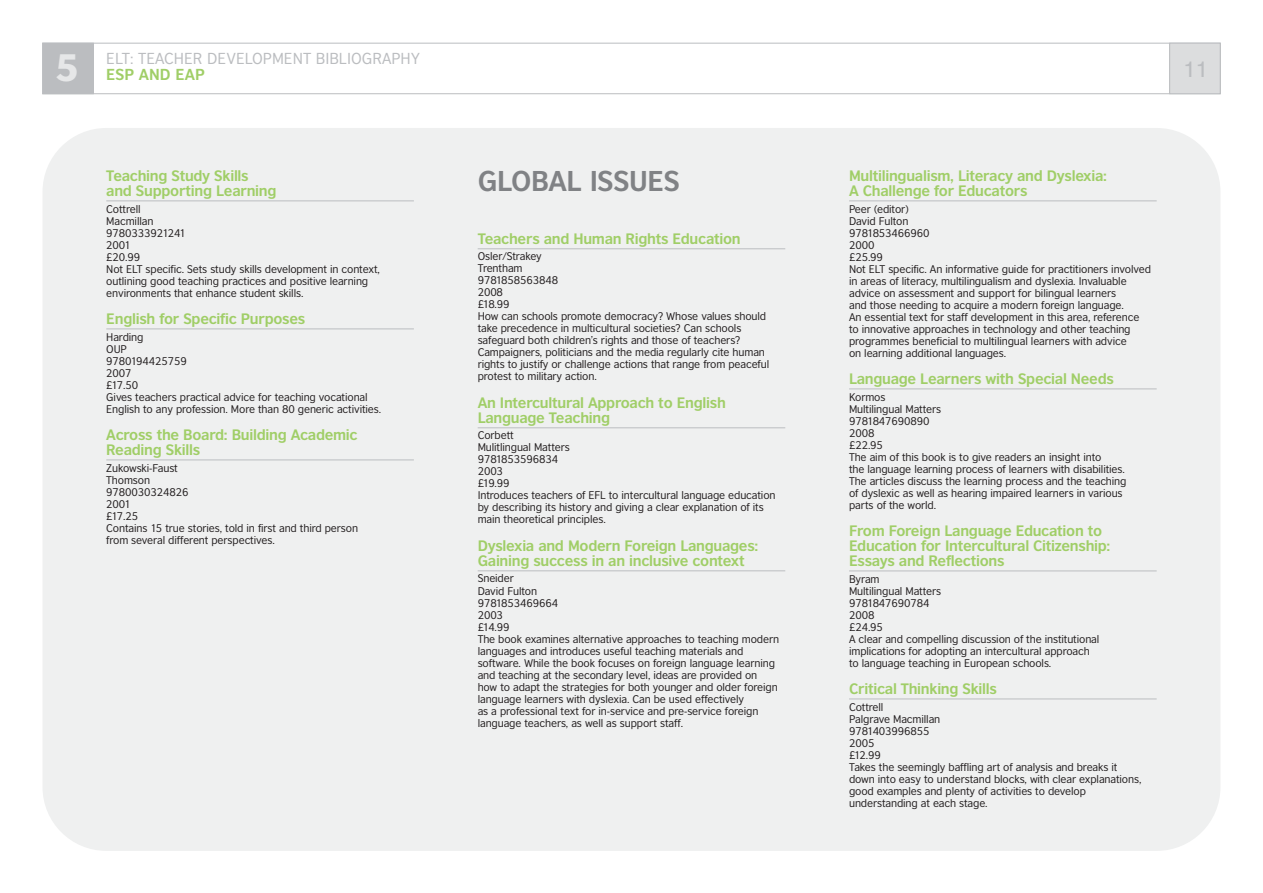
<style>
.page{position:relative;width:1263px;height:893px;background:#fff}
.page>*{position:absolute;margin:0;border:0;box-sizing:border-box;transform-origin:0 0}
.t1{font:900 36px "British Council Sans";color:#e6e7e8}
.t2{font:700 27px "British Council Sans";letter-spacing:-.015em;color:#808285}
.t3{font:22.5px "Helvetica";color:#bbbdc0}
.t4{font:15px "British Council Sans";color:#bbbdc0}
.t5{font:700 15px "British Council Sans";color:#a0ce67}
.t6{font:700 14.25px/15px "British Council Sans";letter-spacing:-.02em;color:#a0ce67}
.t7{font:10.5px/12px "British Council Sans";letter-spacing:-.01em;color:#231f20}
</style>
<div class="page">
<div style="left:43px;top:128px;width:1177px;height:723px;background:#eff0f0;border-radius:64px"></div>
<hr style="left:106px;top:201px;width:308px;height:1px;background:#bbbdc0">
<hr style="left:106px;top:329px;width:308px;height:1px;background:#bbbdc0">
<hr style="left:106px;top:460px;width:308px;height:1px;background:#bbbdc0">
<hr style="left:478px;top:249px;width:307px;height:1px;background:#bbbdc0">
<hr style="left:478px;top:428px;width:307px;height:1px;background:#bbbdc0">
<hr style="left:478px;top:571px;width:307px;height:1px;background:#bbbdc0">
<hr style="left:849px;top:201px;width:308px;height:1px;background:#bbbdc0">
<hr style="left:849px;top:389px;width:308px;height:1px;background:#bbbdc0">
<hr style="left:849px;top:571px;width:308px;height:1px;background:#bbbdc0">
<hr style="left:849px;top:699px;width:308px;height:1px;background:#bbbdc0">
<div style="left:43px;top:43px;width:1177px;height:51px;border:1px solid #bbbdc0"></div>
<div style="left:1170px;top:43px;width:50px;height:51px;background:#dcddde"></div>
<div style="left:1169px;top:43px;width:51px;height:51px;border:1px solid #bbbdc0"></div>
<div style="left:43px;top:43px;width:50px;height:51px;background:#bbbdc0"></div>
<div style="left:43px;top:43px;width:51px;height:51px;border:1px solid #bbbdc0"></div>
<h1 class="t1" style="left:55px;top:51px;width:25px">5</h1>
<h3 class="t4" style="left:106px;top:51px;width:315px">ELT: TEACHER DEVELOPMENT BIBLIOGRAPHY</h3>
<h3 class="t5" style="left:106px;top:68px;width:100px">ESP AND EAP</h3>
<h3 class="t3" style="left:1183px;top:60px;width:27px">11</h3>
<h3 class="t6" style="left:106px;top:170px;width:172px">Teaching Study Skills and Supporting Learning</h3>
<p class="t7" style="left:106px;top:203px;width:275px">Cottrell<br>Macmillan<br>9780333921241<br>2001<br>£20.99<br>Not ELT specific. Sets study skills development in context, outlining good teaching practices and positive learning environments that enhance student skills.</p>
<h3 class="t6" style="left:106px;top:313px;width:200px">English for Specific Purposes</h3>
<p class="t7" style="left:106px;top:331px;width:276px">Harding<br>OUP<br>9780194425759<br>2007<br>£17.50<br>Gives teachers practical advice for teaching vocational<br>English to any profession. More than 80 generic activities.</p>
<h3 class="t6" style="left:106px;top:429px;width:253px">Across the Board: Building Academic<br>Reading Skills</h3>
<p class="t7" style="left:106px;top:462px;width:253px">Zukowski-Faust<br>Thomson<br>9780030324826<br>2001<br>£17.25<br>Contains 15 true stories, told in first and third person from several different perspectives.</p>
<h2 class="t2" style="left:478px;top:168px;width:204px">GLOBAL ISSUES</h2>
<h3 class="t6" style="left:478px;top:232px;width:264px">Teachers and Human Rights Education</h3>
<p class="t7" style="left:478px;top:251px;width:293px">Osler/Strakey<br>Trentham<br>9781858563848<br>2008<br>£18.99<br>How can schools promote democracy? Whose values should take precedence in multicultural societies? Can schools safeguard both children’s rights and those of teachers?<br>Campaigners, politicians and the media regularly cite human rights to justify or challenge actions that range from peaceful protest to military action.</p>
<h3 class="t6" style="left:478px;top:396px;width:250px">An Intercultural Approach to English<br>Language Teaching</h3>
<p class="t7" style="left:478px;top:430px;width:299px">Corbett<br>Mulitlingual Matters<br>9781853596834<br>2003<br>£19.99<br>Introduces teachers of EFL to intercultural language education by describing its history and giving a clear explanation of its main theoretical principles.</p>
<h3 class="t6" style="left:478px;top:539px;width:282px">Dyslexia and Modern Foreign Languages:<br>Gaining success in an inclusive context</h3>
<p class="t7" style="left:478px;top:573px;width:303px">Sneider<br>David Fulton<br>9781853469664<br>2003<br>£14.99<br>The book examines alternative approaches to teaching modern languages and introduces useful teaching materials and software. While the book focuses on foreign language learning and teaching at the secondary level, ideas are provided on how to adapt the strategies for both younger and older foreign language learners with dyslexia. Can be used effectively<br>as a professional text for in-service and pre-service foreign language teachers, as well as support staff.</p>
<h3 class="t6" style="left:849px;top:170px;width:259px">Multilingualism, Literacy and Dyslexia:<br>A Challenge for Educators</h3>
<p class="t7" style="left:849px;top:203px;width:303px">Peer (editor)<br>David Fulton<br>9781853466960<br>2000<br>£25.99<br>Not ELT specific. An informative guide for practitioners involved in areas of literacy, multilingualism and dyslexia. Invaluable advice on assessment and support for bilingual learners<br>and those needing to acquire a modern foreign language.<br>An essential text for staff development in this area, reference to innovative approaches in technology and other teaching programmes beneficial to multilingual learners with advice<br>on learning additional languages.</p>
<h3 class="t6" style="left:849px;top:373px;width:266px">Language Learners with Special Needs</h3>
<p class="t7" style="left:849px;top:391px;width:279px">Kormos<br>Multilingual Matters<br>9781847690890<br>2008<br>£22.95<br>The aim of this book is to give readers an insight into<br>the language learning process of learners with disabilities.<br>The articles discuss the learning process and the teaching of dyslexic as well as hearing impaired learners in various parts of the world.</p>
<h3 class="t6" style="left:849px;top:525px;width:263px">From Foreign Language Education to<br>Education for Intercultural Citizenship:<br>Essays and Reflections</h3>
<p class="t7" style="left:849px;top:573px;width:252px">Byram<br>Multilingual Matters<br>9781847690784<br>2008<br>£24.95<br>A clear and compelling discussion of the institutional implications for adopting an intercultural approach to language teaching in European schools.</p>
<h3 class="t6" style="left:849px;top:683px;width:149px">Critical Thinking Skills</h3>
<p class="t7" style="left:849px;top:701px;width:294px">Cottrell<br>Palgrave Macmillan<br>9781403996855<br>2005<br>£12.99<br>Takes the seemingly baffling art of analysis and breaks it down into easy to understand blocks, with clear explanations, good examples and plenty of activities to develop understanding at each stage.</p>
</div>
